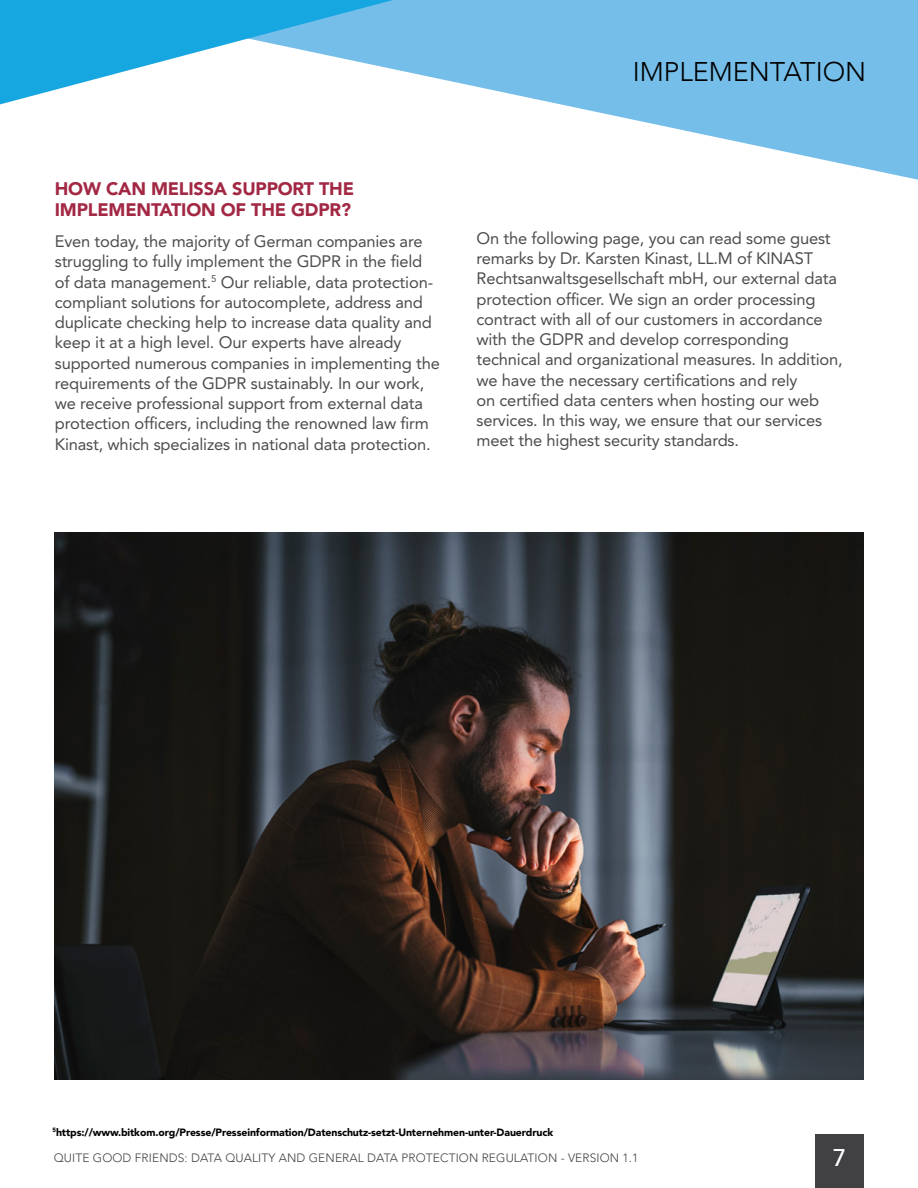
<style>
.page{position:relative;width:918px;height:1188px;background:#fff}
.page>*{position:absolute;margin:0;border:0;box-sizing:border-box;transform-origin:0 0}
.t1{font:300 27px "Avenir";color:#000}
.t2{font:500 24px "Avenir LT Std";color:#fff}
.t3{font:900 18px/21px "Avenir LT Std";letter-spacing:-.01em;color:#a22844}
.t4{font:16.5px/20.2px "Avenir LT Std";letter-spacing:-.01em;color:#4d4d4f}
.t5{font:300 12px "Avenir LT Std";letter-spacing:.01em;color:#414042}
.t6{font:900 10.5px "Avenir LT Std";letter-spacing:-.01em;color:#000}
</style>
<div class="page">
<svg style="left:393px;top:0;width:525px;height:180px;fill:#75bee9"></svg>
<svg style="left:0;top:0;width:393px;height:104px"></svg>
<div style="left:815px;top:1134px;width:49px;height:54px;background:#414042"></div>
<img style="left:54px;top:532px;width:810px;height:548px">
<h1 class="t1" style="left:633px;top:56px;width:235px">IMPLEMENTATION</h1>
<p class="t3" style="left:55px;top:178px;width:301px">HOW CAN MELISSA SUPPORT THE<br>IMPLEMENTATION OF THE GDPR?</p>
<p class="t4" style="left:55px;top:231px;width:387px">Even today, the majority of German companies are struggling to fully implement the GDPR in the field of data management.<sup>5</sup> Our reliable, data protection&shy;compliant solutions for autocomplete, address and duplicate checking help to increase data quality and keep it at a high level. Our experts have already supported numerous companies in implementing the requirements of the GDPR sustainably. In our work, we receive professional support from external data protection officers, including the renowned law firm Kinast, which specializes in national data protection.</p>
<p class="t4" style="left:476px;top:228px;width:368px">On the following page, you can read some guest remarks by Dr. Karsten Kinast, LL.M of KINAST Rechtsanwaltsgesellschaft mbH, our external data protection officer. We sign an order processing contract with all of our customers in accordance with the GDPR and develop corresponding technical and organizational measures. In addition, we have the necessary certifications and rely<br>on certified data centers when hosting our web services. In this way, we ensure that our services meet the highest security standards.</p>
<p class="t6" style="left:52px;top:1126px;width:502px"><sup>5</sup>https://www.bitkom.org/Presse/Presseinformation/Datenschutz-setzt-Unternehmen-unter-Dauerdruck</p>
<p class="t5" style="left:54px;top:1151px;width:586px">QUITE GOOD FRIENDS: DATA QUALITY AND GENERAL DATA PROTECTION REGULATION - VERSION 1.1</p>
<h2 class="t2" style="left:833px;top:1144px;width:15px">7</h2>
</div>
